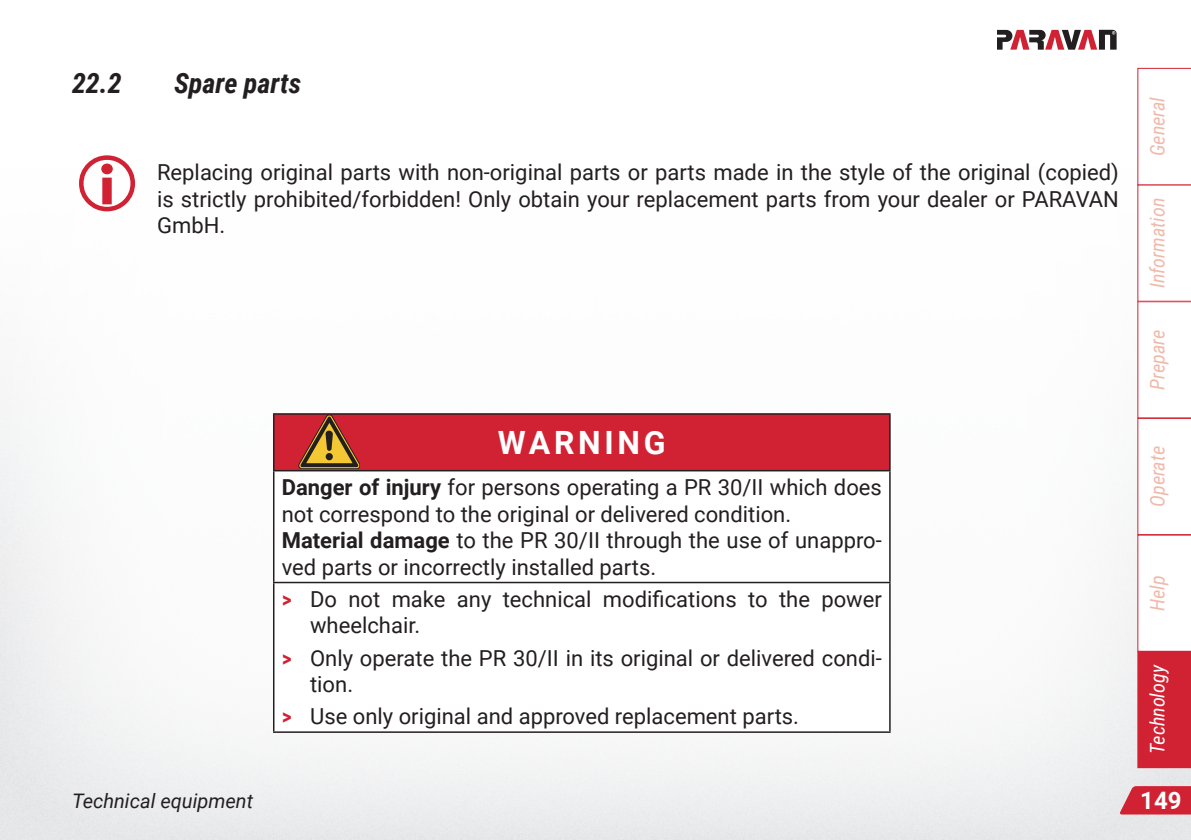
<style>
.page{position:relative;width:1191px;height:840px;background:#fff}
.page>*{position:absolute;margin:0;border:0;box-sizing:border-box;transform-origin:0 0}
.Sicherheit__fett{font:700 32px "Roboto";letter-spacing:.115em;color:#fff}
.t1{font:italic 700 28px "Roboto Condensed";color:#231f20}
.t2{font:700 24px "Roboto";color:#fff}
.Text-Doku{font:22px/26.4px "Roboto";color:#231f20}
.t3{font:italic 20px "Roboto Condensed";color:#f0baab}
.t4{font:italic 20px "Roboto";color:#231f20}
.t5{font:italic 20px "Roboto Condensed";color:#fff}
.s1{font-weight:700}
.s2{font-family:"Roboto Condensed";font-weight:700;color:#d12233}
</style>
<div class="page">
<svg style="left:0;top:731px;width:1px;height:108px"></svg>
<svg style="left:1137px;top:68px;width:54px;height:699px"></svg>
<svg style="left:997px;top:30px;width:119px;height:20px"></svg>
<svg style="left:1119px;top:785px;width:72px;height:29px"></svg>
<div style="left:274px;top:413px;width:616px;height:57px;background:#d12233"></div>
<svg style="left:274px;top:471px;width:615px;height:260px"></svg>
<hr style="left:273px;top:413px;width:617px;height:1px;background:#231f20">
<hr style="left:273px;top:414px;width:1px;height:55px;background:#231f20">
<hr style="left:889px;top:414px;width:1px;height:55px;background:#231f20">
<hr style="left:273px;top:469px;width:617px;height:2px;background:#231f20">
<hr style="left:273px;top:471px;width:1px;height:110px;background:#231f20">
<hr style="left:889px;top:471px;width:1px;height:110px;background:#231f20">
<hr style="left:273px;top:581px;width:617px;height:2px;background:#231f20">
<hr style="left:273px;top:583px;width:1px;height:148px;background:#231f20">
<hr style="left:889px;top:583px;width:1px;height:148px;background:#231f20">
<hr style="left:273px;top:731px;width:617px;height:1px;background:#231f20">
<svg style="left:299px;top:414px;width:61px;height:54px"></svg>
<p class="t1" style="left:72px;top:63px;width:51px">22.2</p>
<p class="t1" style="left:174px;top:63px;width:129px">Spare parts</p>
<p class="Text-Doku" style="left:157px;top:158px;width:963px;text-align:justify">Replacing original parts with non-original parts or parts made in the style of the original (copied) is strictly prohibited/forbidden! Only obtain your replacement parts from your dealer or PARAVAN GmbH.</p>
<p class="Sicherheit__fett" style="left:498px;top:420px;width:169px">WARNING</p>
<p class="Text-Doku" style="left:282px;top:473px;width:601px"><span class="s1">Danger of injury</span> for persons operating a PR 30/II which does not correspond to the original or delivered condition.</p>
<p class="Text-Doku" style="left:282px;top:526px;width:601px"><span class="s1">Material damage</span> to the PR 30/II through the use of unappro&shy;ved parts or incorrectly installed parts.</p>
<p class="Text-Doku" style="left:310px;top:585px;width:573px;text-indent:-28px"><span class="s2">&gt;</span> Do not make any technical modifications to the power wheelchair.</p>
<p class="Text-Doku" style="left:310px;top:643px;width:573px;text-indent:-28px"><span class="s2">&gt;</span> Only operate the PR 30/II in its original or delivered condi&shy;tion.</p>
<p class="Text-Doku" style="left:282px;top:701px;width:519px"><span class="s2">&gt;</span> Use only original and approved replacement parts.</p>
<p class="t3" style="left:1143px;top:156px;width:61px;rotate:-90deg">General</p>
<p class="t3" style="left:1143px;top:288px;width:92px;rotate:-90deg">Information</p>
<p class="t3" style="left:1143px;top:389px;width:61px;rotate:-90deg">Prepare</p>
<p class="t3" style="left:1143px;top:506px;width:62px;rotate:-90deg">Operate</p>
<p class="t3" style="left:1143px;top:610px;width:37px;rotate:-90deg">Help</p>
<p class="t5" style="left:1143px;top:753px;width:91px;rotate:-90deg">Technology</p>
<p class="t4" style="left:72px;top:786px;width:183px">Technical equipment</p>
<p class="t2" style="left:1140px;top:783px;width:43px">149</p>
</div>
